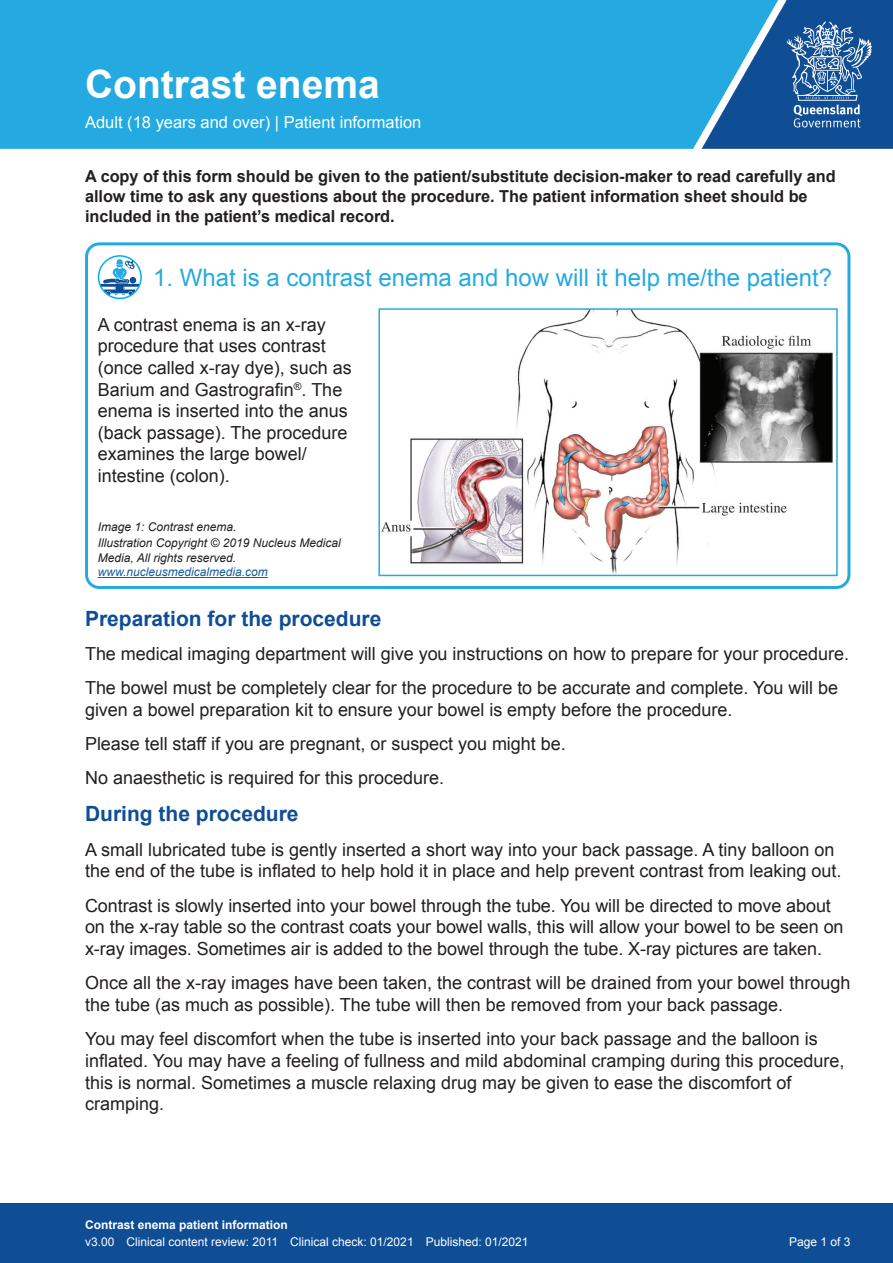
<style>
.page{position:relative;width:893px;height:1263px;background:#fff}
.page>*{position:absolute;margin:0;border:0;box-sizing:border-box;transform-origin:0 0}
.t1{font:700 39px "Arial";color:#fff}
.t2{font:24px "Arial";color:#24aae1}
.t3{font:700 21px "Arial";color:#0f4d95}
.t4{font:18px/21.6px "Arial";color:#231f20}
.t5{font:700 16.5px/19.8px "Arial";letter-spacing:-.005em;color:#231f20}
.t6{font:16.5px "Arial";color:#fff}
.t7{font:italic 12px/14.4px "Arial";color:#231f20}
.t8{font:12px "Arial";color:#fff}
.t9{font:700 12px "Arial";color:#fff}
.s1{color:#175d9e}
</style>
<div class="page">
<div style="left:0;top:1203px;width:893px;height:60px;background:#0f4d95"></div>
<div style="left:0;top:0;width:702px;height:149px;background:#24aae1"></div>
<svg style="left:702px;top:0;width:191px;height:149px;background:#2e72ae"></svg>
<div style="left:85px;top:242px;width:765px;height:347px;border:3px solid #24aae1;border-radius:13px"></div>
<svg style="left:99px;top:256px;width:42px;height:42px"></svg>
<svg style="left:99px;top:277px;width:38px;height:18px"></svg>
<div style="left:98px;top:255px;width:44px;height:44px;border:2px solid #00aeef;border-radius:50%"></div>
<img style="left:381px;top:311px;width:452px;height:262px">
<div style="left:378px;top:308px;width:460px;height:268px;border:2px solid #24aae1"></div>
<hr style="left:98px;top:577px;width:170px;height:1px;background:#175d9e">
<p class="t1" style="left:85px;top:58px;width:296px">Contrast enema</p>
<p class="t6" style="left:85px;top:111px;width:338px">Adult (18 years and over) | Patient information</p>
<p class="t5" style="left:85px;top:167px;width:752px">A copy of this form should be given to the patient/substitute decision-maker to read carefully and allow time to ask any questions about the procedure. The patient information sheet should be included in the patient’s medical record.</p>
<p class="t2" style="left:153px;top:262px;width:680px">1. What is a contrast enema and how will it help me/the patient?</p>
<p class="t4" style="left:98px;top:314px;width:256px">A contrast enema is an x-ray procedure that uses contrast (once called x-ray dye), such as<br>Barium and Gastrografin<sup>®</sup>. The enema is inserted into the anus (back passage). The procedure examines the large bowel/ intestine (colon).</p>
<p class="t7" style="left:98px;top:520px;width:140px">Image 1: Contrast enema.</p>
<p class="t7" style="left:98px;top:536px;width:244px">Illustration Copyright © 2019 Nucleus Medical<br>Media, All rights reserved. <span class="s1">www.nucleusmedicalmedia.com</span></p>
<p class="t3" style="left:85px;top:604px;width:298px">Preparation for the procedure</p>
<p class="t4" style="left:85px;top:643px;width:765px">The medical imaging department will give you instructions on how to prepare for your procedure.</p>
<p class="t4" style="left:85px;top:677px;width:755px">The bowel must be completely clear for the procedure to be accurate and complete. You will be given a bowel preparation kit to ensure your bowel is empty before the procedure.</p>
<p class="t4" style="left:85px;top:733px;width:482px">Please tell staff if you are pregnant, or suspect you might be.</p>
<p class="t4" style="left:85px;top:766px;width:361px">No anaesthetic is required for this procedure.</p>
<p class="t3" style="left:85px;top:800px;width:215px">During the procedure</p>
<p class="t4" style="left:85px;top:839px;width:758px">A small lubricated tube is gently inserted a short way into your back passage. A tiny balloon on the end of the tube is inflated to help hold it in place and help prevent contrast from leaking out.</p>
<p class="t4" style="left:85px;top:895px;width:760px">Contrast is slowly inserted into your bowel through the tube. You will be directed to move about on the x-ray table so the contrast coats your bowel walls, this will allow your bowel to be seen on x-ray images. Sometimes air is added to the bowel through the tube. X-ray pictures are taken.</p>
<p class="t4" style="left:85px;top:972px;width:767px">Once all the x-ray images have been taken, the contrast will be drained from your bowel through the tube (as much as possible). The tube will then be removed from your back passage.</p>
<p class="t4" style="left:85px;top:1028px;width:761px">You may feel discomfort when the tube is inserted into your back passage and the balloon is inflated. You may have a feeling of fullness and mild abdominal cramping during this procedure, this is normal. Sometimes a muscle relaxing drug may be given to ease the discomfort of cramping.</p>
<p class="t9" style="left:85px;top:1217px;width:204px">Contrast enema patient information</p>
<p class="t8" style="left:85px;top:1234px;width:445px">v3.00 Clinical content review: 2011 Clinical check: 01/2021 Published: 01/2021</p>
<p class="t8" style="left:789px;top:1234px;width:63px">Page 1 of 3</p>
</div>
